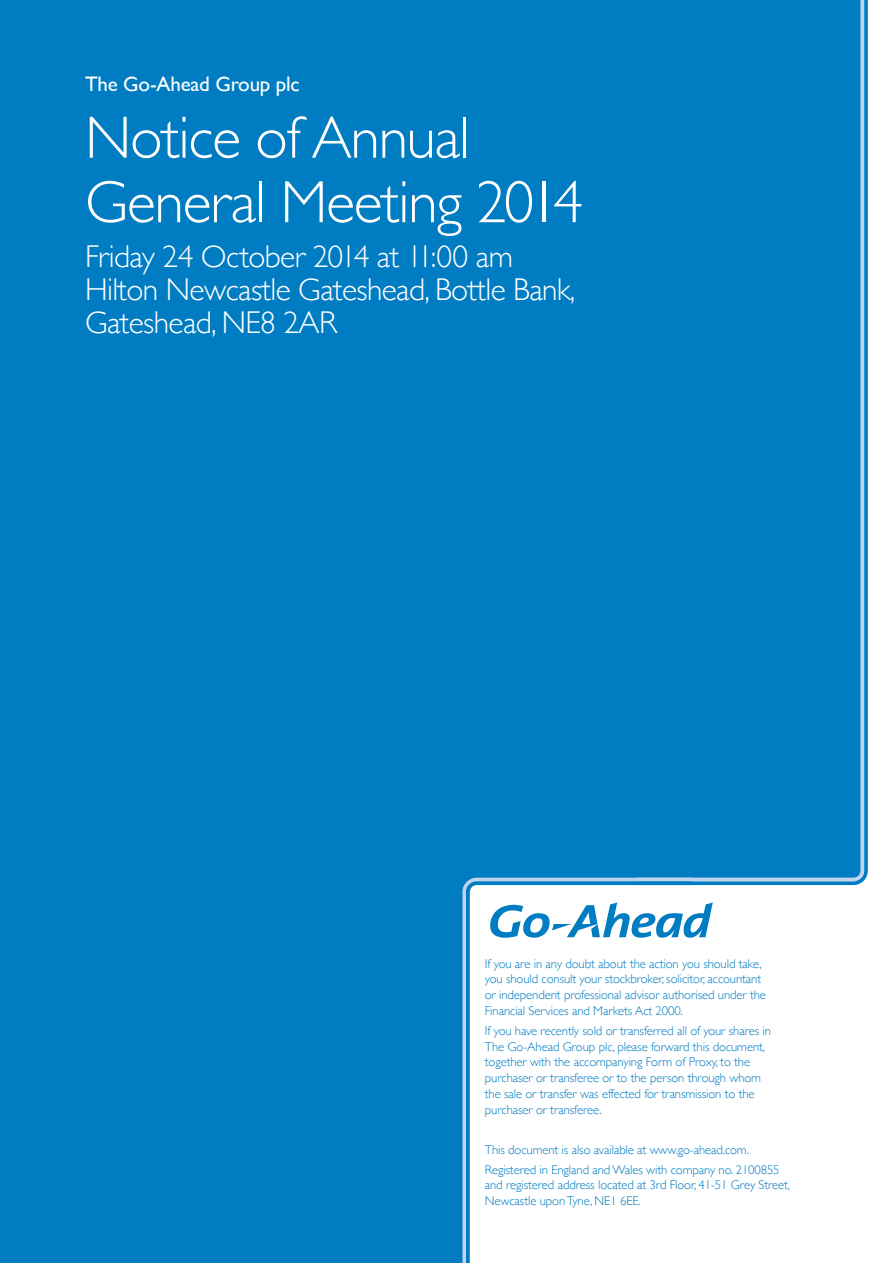
<style>
.page{position:relative;width:893px;height:1263px;background:#fff}
.page>*{position:absolute;margin:0;border:0;box-sizing:border-box;transform-origin:0 0}
.Large_intro{font:300 60px/64.5px "Gill Sans";letter-spacing:-.02em;color:#fff}
.Intro_Large_Quote{font:300 31.5px/33px "Gill Sans";letter-spacing:-.02em;color:#fff}
.Heading_0{font:21px "Gill Sans";letter-spacing:-.01em;color:#fff}
.Bodytext{font:300 12.75px/15.8px "Gill Sans";letter-spacing:-.01em;color:#007cc2}
</style>
<div class="page">
<div style="left:0;top:0;width:861px;height:1263px;background:#007cc2"></div>
<div style="left:696px;top:887px;width:165px;height:376px;background:#fff"></div>
<svg style="left:696px;top:902px;width:17px;height:36px"></svg>
<svg style="left:634px;top:0;width:232px;height:883px"></svg>
<svg style="left:464px;top:879px;width:232px;height:384px;background:#eff6fb"></svg>
<p class="Heading_0" style="left:85px;top:72px;width:216px">The Go-Ahead Group plc</p>
<p class="Large_intro" style="left:85px;top:103px;width:500px">Notice of Annual<br>General Meeting 2014</p>
<p class="Intro_Large_Quote" style="left:85px;top:238px;width:429px">Friday 24 October 2014 at 11:00 am</p>
<p class="Intro_Large_Quote" style="left:85px;top:271px;width:492px">Hilton Newcastle Gateshead, Bottle Bank,<br>Gateshead, NE8 2AR</p>
<p class="Bodytext" style="left:485px;top:955px;width:283px">If you are in any doubt about the action you should take, you should consult your stockbroker, solicitor, accountant or independent professional advisor authorised under the Financial Services and Markets Act 2000.</p>
<p class="Bodytext" style="left:485px;top:1022px;width:288px">If you have recently sold or transferred all of your shares in The Go-Ahead Group plc, please forward this document, together with the accompanying Form of Proxy, to the purchaser or transferee or to the person through whom the sale or transfer was effected for transmission to the purchaser or transferee.</p>
<p class="Bodytext" style="left:485px;top:1141px;width:266px">This document is also available at www.go-ahead.com.</p>
<p class="Bodytext" style="left:485px;top:1161px;width:307px">Registered in England and Wales with company no. 2100855 and registered address located at 3rd Floor, 41-51 Grey Street,<br>Newcastle upon Tyne, NE1 6EE.</p>
</div>
